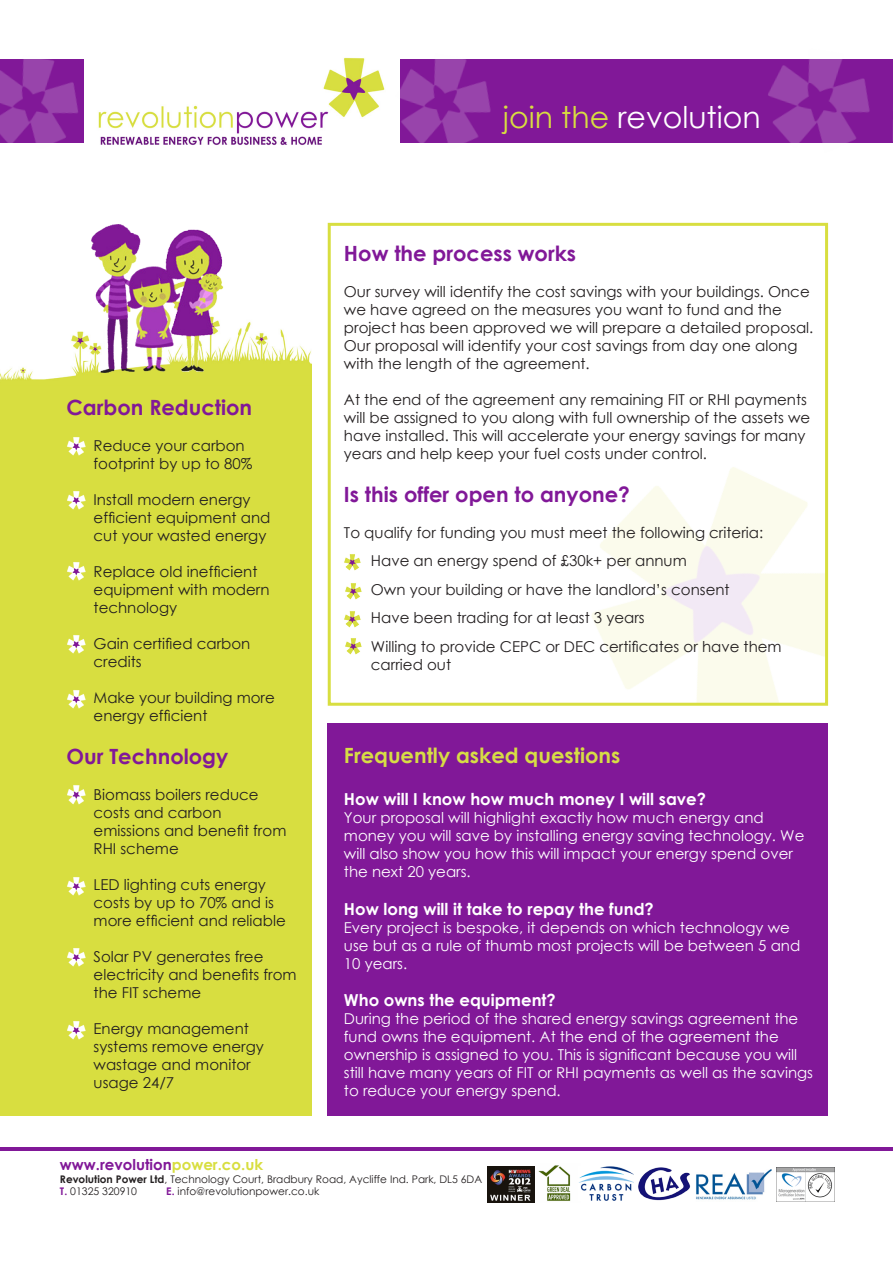
<style>
.page{position:relative;width:893px;height:1263px;background:#fff}
.page>*{position:absolute;margin:0;border:0;box-sizing:border-box;transform-origin:0 0}
.t1{font:30px "Century Gothic";color:#fff}
.t2{font:700 21px "Century Gothic";color:#811898}
.t3{font:700 21px "Century Gothic";color:#d7dd45}
.t4{font:700 16.5px "Century Gothic";color:#fff}
.t5{font:15px/18px "Century Gothic";color:#231f20}
.t6{font:15px/18px "Century Gothic";color:#fff}
.t7{font:700 15px "Century Gothic";color:#811898}
.t8{font:10.5px/12.6px "Century Gothic";color:#231f20}
.s1{color:#d8de40}
.s2{font-weight:700}
.s3{font-weight:700;color:#811898}
</style>
<div class="page">
<img style="left:98px;top:57px;width:287px;height:88px">
<img style="left:0;top:59px;width:84px;height:84px">
<div style="left:401px;top:59px;width:492px;height:84px;background:#811898"></div>
<img style="left:400px;top:59px;width:91px;height:84px">
<img style="left:768px;top:59px;width:102px;height:84px">
<hr style="left:0;top:1147px;width:893px;height:4px;background:#811898">
<img style="left:892px;top:127px;width:1px;height:14px">
<img style="left:538px;top:1165px;width:33px;height:36px">
<img style="left:579px;top:1167px;width:54px;height:34px">
<img style="left:638px;top:1167px;width:52px;height:34px">
<img style="left:696px;top:1169px;width:76px;height:31px">
<img style="left:776px;top:1167px;width:58px;height:34px">
<img style="left:487px;top:1167px;width:48px;height:35px">
<div style="left:328px;top:723px;width:500px;height:393px;background:#811898"></div>
<div style="left:328px;top:223px;width:500px;height:483px;border:3px solid #d8de40"></div>
<img style="left:344px;top:554px;width:17px;height:17px">
<img style="left:345px;top:583px;width:17px;height:17px">
<img style="left:344px;top:611px;width:17px;height:16px">
<img style="left:345px;top:638px;width:17px;height:17px">
<div style="left:0;top:379px;width:311px;height:737px;background:#d8de40"></div>
<img style="left:0;top:322px;width:311px;height:58px">
<img style="left:74px;top:224px;width:172px;height:149px">
<img style="left:67px;top:690px;width:19px;height:19px">
<img style="left:67px;top:635px;width:19px;height:19px">
<img style="left:67px;top:562px;width:19px;height:19px">
<img style="left:67px;top:491px;width:19px;height:19px">
<img style="left:67px;top:437px;width:19px;height:19px">
<img style="left:67px;top:785px;width:19px;height:20px">
<img style="left:67px;top:877px;width:19px;height:19px">
<img style="left:67px;top:948px;width:19px;height:19px">
<img style="left:67px;top:1021px;width:19px;height:19px">
<p class="t2" style="left:67px;top:391px;width:187px">Carbon Reduction</p>
<p class="t5" style="left:94px;top:436px;width:153px">Reduce your carbon</p>
<p class="t5" style="left:94px;top:454px;width:160px">footprint by up to 80%</p>
<p class="t5" style="left:94px;top:490px;width:158px">Install modern energy</p>
<p class="t5" style="left:94px;top:508px;width:178px">efficient equipment and cut your wasted energy</p>
<p class="t5" style="left:94px;top:562px;width:177px">Replace old inefficient equipment with modern technology</p>
<p class="t5" style="left:94px;top:634px;width:158px">Gain certified carbon</p>
<p class="t5" style="left:94px;top:652px;width:50px">credits</p>
<p class="t5" style="left:94px;top:688px;width:183px">Make your building more energy efficient</p>
<p class="t2" style="left:67px;top:740px;width:163px">Our Technology</p>
<p class="t5" style="left:94px;top:785px;width:166px">Biomass boilers reduce costs and carbon</p>
<p class="t5" style="left:94px;top:821px;width:194px">emissions and benefit from<br>RHI scheme</p>
<p class="t5" style="left:94px;top:875px;width:194px">LED lighting cuts energy costs by up to 70% and is more efficient and reliable</p>
<p class="t5" style="left:94px;top:947px;width:204px">Solar PV generates free electricity and benefits from the FIT scheme</p>
<p class="t5" style="left:94px;top:1019px;width:157px">Energy management</p>
<p class="t5" style="left:94px;top:1037px;width:172px">systems remove energy wastage and monitor</p>
<p class="t5" style="left:94px;top:1073px;width:82px">usage 24/7</p>
<h1 class="t1" style="left:503px;top:96px;width:259px"><span class="s1">join the</span> revolution</h1>
<p class="t2" style="left:344px;top:237px;width:234px">How the process works</p>
<p class="t5" style="left:344px;top:282px;width:471px">Our survey will identify the cost savings with your buildings. Once we have agreed on the measures you want to fund and the project has been approved we will prepare a detailed proposal.<br>Our proposal will identify your cost savings from day one along with the length of the agreement.</p>
<p class="t5" style="left:344px;top:390px;width:468px">At the end of the agreement any remaining FIT or RHI payments will be assigned to you along with full ownership of the assets we have installed. This will accelerate your energy savings for many years and help keep your fuel costs under control.</p>
<p class="t2" style="left:344px;top:478px;width:288px">Is this offer open to anyone?</p>
<p class="t5" style="left:344px;top:523px;width:421px">To qualify for funding you must meet the following criteria:</p>
<p class="t5" style="left:371px;top:552px;width:317px">Have an energy spend of £30k+ per annum</p>
<p class="t5" style="left:371px;top:580px;width:360px">Own your building or have the landlord’s consent</p>
<p class="t5" style="left:371px;top:609px;width:275px">Have been trading for at least 3 years</p>
<p class="t5" style="left:371px;top:637px;width:412px">Willing to provide CEPC or DEC certificates or have them carried out</p>
<p class="t3" style="left:344px;top:740px;width:278px">Frequently asked questions</p>
<p class="t4" style="left:344px;top:786px;width:364px">How will I know how much money I will save?</p>
<p class="t6" style="left:344px;top:808px;width:421px">Your proposal will highlight exactly how much energy and</p>
<p class="t6" style="left:344px;top:826px;width:462px">money you will save by installing energy saving technology. We will also show you how this will impact your energy spend over the next 20 years.</p>
<p class="t4" style="left:344px;top:896px;width:311px">How long will it take to repay the fund?</p>
<p class="t6" style="left:344px;top:918px;width:458px">Every project is bespoke, it depends on which technology we use but as a rule of thumb most projects will be between 5 and<br>10 years.</p>
<p class="t4" style="left:344px;top:988px;width:213px">Who owns the equipment?</p>
<p class="t6" style="left:344px;top:1010px;width:471px">During the period of the shared energy savings agreement the fund owns the equipment. At the end of the agreement the ownership is assigned to you. This is significant because you will still have many years of FIT or RHI payments as well as the savings to reduce your energy spend.</p>
<p class="t7" style="left:60px;top:1153px;width:205px">www.revolution<span class="s1">power.co.uk</span></p>
<p class="t8" style="left:60px;top:1172px;width:424px"><span class="s2">Revolution Power Ltd</span>, Technology Court, Bradbury Road, Aycliffe Ind. Park, DL5 6DA<br><span class="s3">T.</span> 01325 320910</p>
<p class="t8" style="left:166px;top:1185px;width:155px"><span class="s3">E.</span> info@revolutionpower.co.uk</p>
</div>
